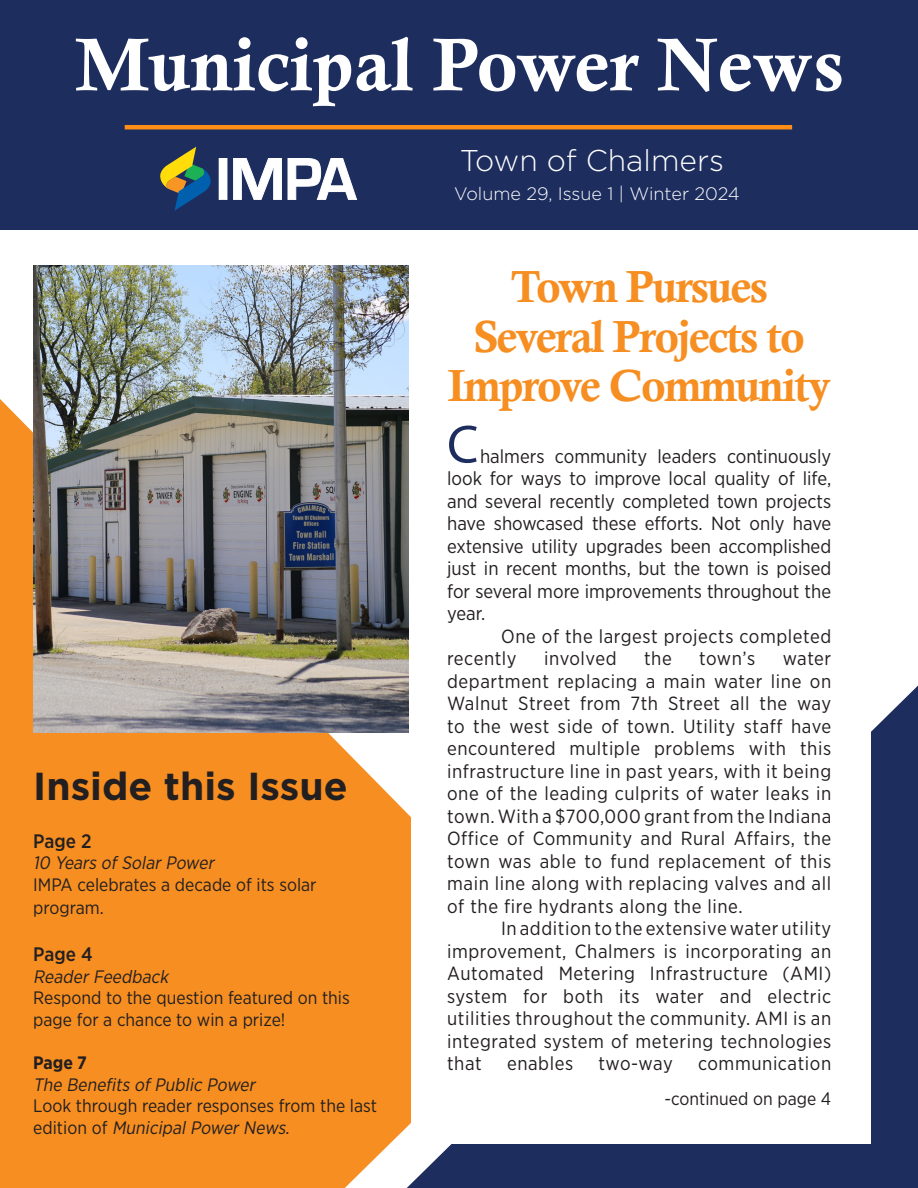
<style>
.page{position:relative;width:918px;height:1188px;background:#fff}
.page>*{position:absolute;margin:0;border:0;box-sizing:border-box;transform-origin:0 0}
.t1{font:75px "Calis MT Bol";color:#fff}
.t2{font:54px "Myriad Pro";color:#1d2d5e}
.t3{font:45px/49.5px "Calis MT Bol";letter-spacing:-.04em;color:#f68e21;text-align:center}
.t4{font:700 39px "Gotham";color:#231f20}
.t5{font:300 30px "Gotham";color:#fff}
.t6{font:500 19.5px "Gotham Narrow";color:#231f20}
.t7{font:19.05px/22.5px "Gotham Narrow";letter-spacing:.03em;color:#231f20;text-align:justify}
.t8{font:18px/21.6px "Gotham Narrow";color:#231f20}
.t9{font:italic 18px "Gotham Narrow";color:#231f20}
.t10{font:300 18px "Gotham";color:#fff}
.t11{font:700 18px "Gotham Narrow";color:#231f20}
.s1{font-style:italic}
</style>
<div class="page">
<div style="left:0;top:399px;width:407px;height:789px;background:#f68e21"></div>
<div style="left:0;top:0;width:918px;height:230px;background:#1d2d5e"></div>
<svg style="left:407px;top:686px;width:511px;height:502px;background:#333f68"></svg>
<div style="left:411px;top:675px;width:459px;height:468px;background:#fff"></div>
<hr style="left:125px;top:125px;width:667px;height:4px;background:#ff8e16">
<div style="left:219px;top:158px;width:8px;height:41px;background:#fff"></div>
<svg style="left:233px;top:158px;width:125px;height:42px"></svg>
<svg style="left:160px;top:147px;width:51px;height:64px"></svg>
<img style="left:33px;top:266px;width:376px;height:467px">
<p class="t1" style="left:75px;top:22px;width:770px">Municipal Power News</p>
<p class="t4" style="left:33px;top:764px;width:316px">Inside this Issue</p>
<p class="t6" style="left:33px;top:828px;width:60px">Page 2</p>
<p class="t9" style="left:33px;top:852px;width:186px">10 Years ofSolarPower</p>
<p class="t8" style="left:33px;top:872px;width:285px;line-height:23.4px">IMPA celebrates a decade of its solar program.</p>
<p class="t6" style="left:33px;top:942px;width:61px">Page 4</p>
<p class="t9" style="left:33px;top:965px;width:140px">ReaderFeedback</p>
<p class="t8" style="left:33px;top:987px;width:318px">Respond to the question featured on this page for a chance to win a prize!</p>
<p class="t11" style="left:33px;top:1051px;width:55px">Page 7</p>
<p class="t9" style="left:33px;top:1073px;width:227px">The Benefits ofPublic Power</p>
<p class="t8" style="left:33px;top:1095px;width:345px">Look through reader responses from the last e d i t i o n o f <span class="s1">MunicipalPowerNews</span>.</p>
<p class="t5" style="left:460px;top:141px;width:266px">Town of Chalmers</p>
<p class="t10" style="left:454px;top:182px;width:287px">Volume 29, Issue 1 | Winter 2024</p>
<p class="t3" style="left:448px;top:262px;width:384px">Town Pursues<br>Several Projects to<br>Improve Community</p>
<p class="t2" style="left:447px;top:411px;width:33px">C</p>
<p class="t7" style="left:447px;top:444px;width:386px;text-indent:33px">halmers community leaders continuously look for ways to improve local quality of life, and several recently completed town projects have showcased these efforts. Not only have extensive utility upgrades been accomplished just in recent months, but the town is poised for several more improvements throughout the year.</p>
<p class="t7" style="left:447px;top:624px;width:386px;text-indent:54px">One of the largest projects completed recently</p>
<p class="t7" style="left:544px;top:647px;width:74px">involved</p>
<p class="t7" style="left:644px;top:647px;width:29px">the</p>
<p class="t7" style="left:699px;top:647px;width:58px">town’s</p>
<p class="t7" style="left:447px;top:647px;width:386px;text-indent:336px">water department replacing a main water line on Walnut Street from 7th Street all the way to the west side of town. Utility staff have encountered multiple problems with this infrastructure line in past years, with it being one of the leading culprits of water leaks in town. With a $700,000 grant from the Indiana Office of Community and Rural Affairs, the town was able to fund replacement of this main line along with replacing valves and all of the fire hydrants along the line.</p>
<p class="t7" style="left:447px;top:917px;width:386px;text-indent:54px">In addition to the extensive water utility improvement, Chalmers is incorporating an Automated Metering Infrastructure (AMI) system for both its water and electric utilities throughout the community. AMI is an integrated system of metering technologies that</p>
<p class="t7" style="left:507px;top:1052px;width:68px">enables</p>
<p class="t7" style="left:598px;top:1052px;width:76px">two-way</p>
<p class="t7" style="left:698px;top:1052px;width:135px">communication</p>
<p class="t8" style="left:665px;top:1088px;width:168px">-continued on page 4</p>
</div>
